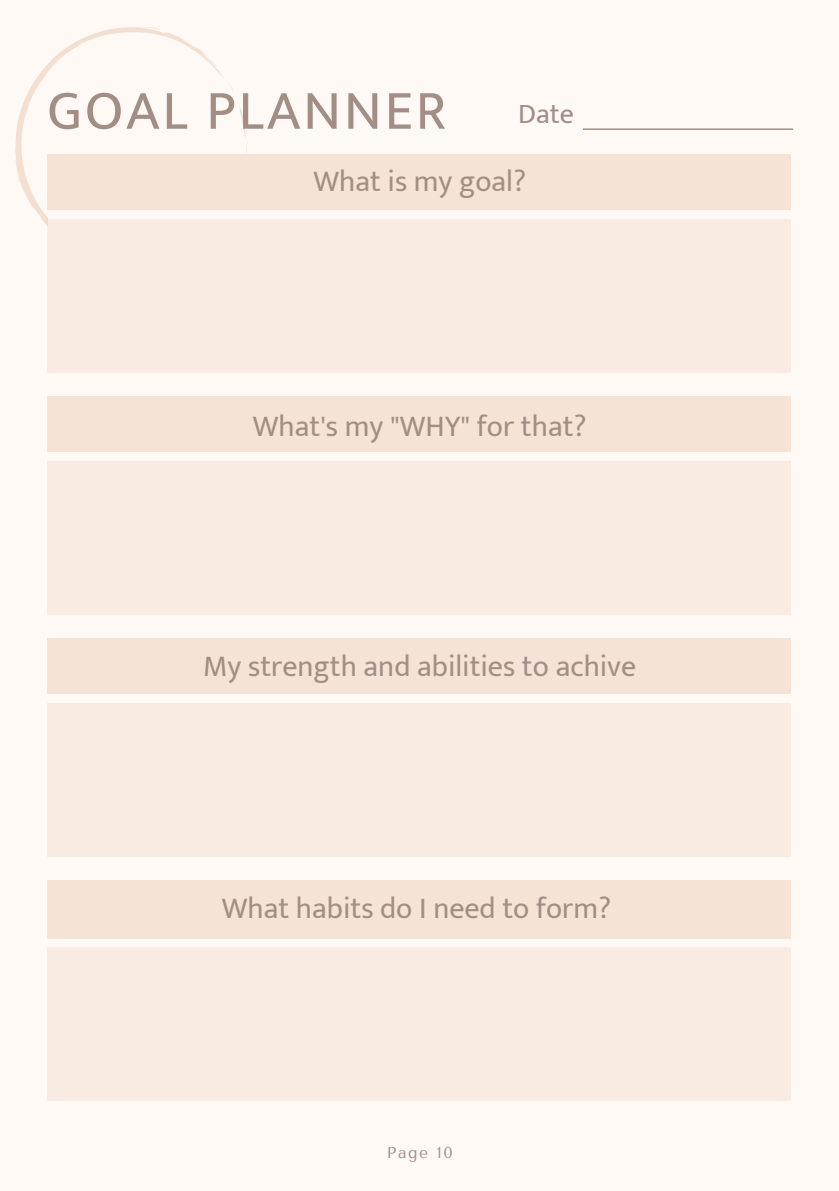
<style>
.page{position:relative;width:839px;height:1191px;background:#fff}
.page>*{position:absolute;margin:0;border:0;box-sizing:border-box;transform-origin:0 0}
.t1{font:56.4px "Mukta Vaani";letter-spacing:.05em;color:#a38e86}
.t2{font:30px "Mukta Vaani";color:#a38e86}
.t3{font:28px "Mukta Vaani";color:#a38e86}
.t4{font:15.8px "Tenor Sans";letter-spacing:.1em;color:#a38e86}
</style>
<div class="page">
<div style="left:0;top:0;width:838px;height:1191px;background:#fff9f5"></div>
<svg style="left:15px;top:27px;width:233px;height:198px"></svg>
<div style="left:48px;top:155px;width:318px;height:232px;background:#fff9f5"></div>
<div style="left:47px;top:155px;width:743px;height:55px;background:#f5e3d6"></div>
<div style="left:47px;top:397px;width:743px;height:55px;background:#f5e3d6"></div>
<div style="left:47px;top:638px;width:743px;height:56px;background:#f5e3d6"></div>
<div style="left:47px;top:880px;width:743px;height:58px;background:#f5e3d6"></div>
<div style="left:47px;top:219px;width:743px;height:153px;background:#f9ebe2"></div>
<div style="left:47px;top:461px;width:743px;height:154px;background:#f9ebe2"></div>
<div style="left:47px;top:703px;width:743px;height:154px;background:#f9ebe2"></div>
<div style="left:47px;top:947px;width:743px;height:154px;background:#f9ebe2"></div>
<hr style="left:583px;top:128px;width:210px;height:2px;background:#a38e86">
<h1 class="t1" style="left:47px;top:76px;width:400px">GOAL PLANNER</h1>
<p class="t3" style="left:518px;top:97px;width:57px">Date</p>
<p class="t2" style="left:313px;top:163px;width:214px">What is my goal?</p>
<p class="t2" style="left:253px;top:408px;width:335px">What's my "WHY" for that?</p>
<p class="t2" style="left:203px;top:648px;width:434px">My strength and abilities to achive</p>
<p class="t2" style="left:222px;top:890px;width:391px">What habits do I need to form?</p>
<p class="t4" style="left:387px;top:1143px;width:67px">Page 10</p>
</div>
